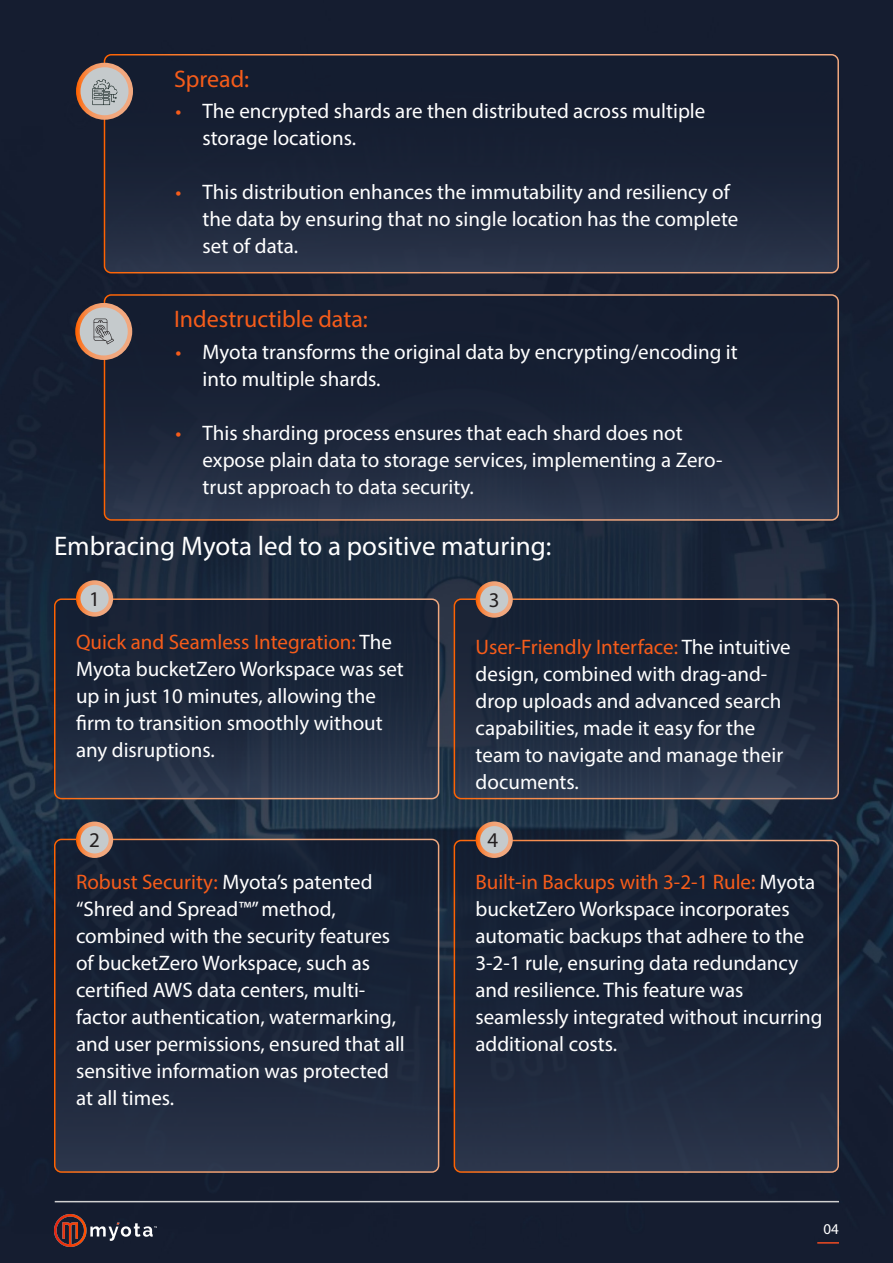
<style>
.page{position:relative;width:893px;height:1263px;background:#fff}
.page>*{position:absolute;margin:0;border:0;box-sizing:border-box;transform-origin:0 0}
.Paragraph_Style_1{font:27px "Myriad Pro";color:#fff}
.DM_SANS_12{font:24px "Myriad Pro";color:#f65c1a}
.DM_SANS_12-2{font:21px/27px "Myriad Pro";color:#fff}
.Paragraph_Style_1-2{font:21px "Myriad Pro";color:#231f20}
.t1{font:15px "Myriad Pro";color:#fff}
.s1{color:#f65c1a}
</style>
<div class="page">
<img style="left:0;top:0;width:893px;height:1263px">
<div style="left:104px;top:55px;width:734px;height:218px;background:linear-gradient(to bottom,#10182a,#273146);border-radius:7px"></div>
<div style="left:104px;top:54px;width:735px;height:219px;border:2px solid #fff;border-radius:7px"></div>
<div style="left:55px;top:599px;width:384px;height:200px;background:linear-gradient(to bottom,#121d2f,#29364b);border-radius:7px"></div>
<div style="left:54px;top:598px;width:385px;height:201px;border:2px solid #fff;border-radius:7px"></div>
<div style="left:454px;top:599px;width:384px;height:200px;background:linear-gradient(to bottom,#121c2e,#2b374c);border-radius:7px"></div>
<div style="left:454px;top:598px;width:385px;height:201px;border:2px solid #fff;border-radius:7px"></div>
<div style="left:55px;top:839px;width:384px;height:333px;background:linear-gradient(to bottom,#101b2e,#273146);border-radius:7px"></div>
<div style="left:54px;top:839px;width:385px;height:334px;border:2px solid #fff;border-radius:7px"></div>
<div style="left:454px;top:840px;width:384px;height:332px;background:linear-gradient(to bottom,#111c2f,#273045);border-radius:7px"></div>
<div style="left:454px;top:840px;width:385px;height:333px;border:2px solid #fff;border-radius:7px"></div>
<svg style="left:78px;top:65px;width:53px;height:52px"></svg>
<div style="left:76px;top:63px;width:57px;height:57px;border:4px solid #fff;border-radius:50%"></div>
<img style="left:55px;top:1214px;width:102px;height:32px">
<hr style="left:55px;top:1201px;width:784px;height:1px;background:#d1d1d1">
<svg style="left:817px;top:1242px;width:22px;height:1px"></svg>
<svg style="left:92px;top:79px;width:25px;height:26px"></svg>
<div style="left:104px;top:295px;width:734px;height:225px;background:linear-gradient(to bottom,#10182b,#283348);border-radius:7px"></div>
<div style="left:104px;top:294px;width:735px;height:227px;border:2px solid #fff;border-radius:7px"></div>
<svg style="left:78px;top:582px;width:33px;height:32px"></svg>
<div style="left:76px;top:580px;width:37px;height:37px;border:4px solid #fff;border-radius:50%"></div>
<svg style="left:478px;top:583px;width:33px;height:32px"></svg>
<div style="left:476px;top:581px;width:37px;height:37px;border:4px solid #fff;border-radius:50%"></div>
<svg style="left:78px;top:824px;width:33px;height:32px"></svg>
<div style="left:76px;top:821px;width:37px;height:37px;border:4px solid #fff;border-radius:50%"></div>
<svg style="left:478px;top:824px;width:33px;height:32px"></svg>
<div style="left:476px;top:821px;width:37px;height:37px;border:4px solid #fff;border-radius:50%"></div>
<svg style="left:77px;top:305px;width:53px;height:53px;background:#cac1ba"></svg>
<div style="left:75px;top:303px;width:57px;height:57px;border:4px solid #fff;border-radius:50%"></div>
<svg style="left:94px;top:319px;width:20px;height:25px"></svg>
<p class="DM_SANS_12" style="left:174px;top:64px;width:77px">Spread:</p>
<p class="DM_SANS_12-2" style="left:202px;top:98px;width:504px;text-indent:-27px"><span class="s1">•</span> The encrypted shards are then distributed across multiple storage locations.</p>
<p class="DM_SANS_12-2" style="left:202px;top:179px;width:537px;text-indent:-27px"><span class="s1">•</span> This distribution enhances the immutability and resiliency of the data by ensuring that no single location has the complete set of data.</p>
<p class="DM_SANS_12" style="left:174px;top:304px;width:195px">Indestructible data:</p>
<p class="DM_SANS_12-2" style="left:202px;top:338px;width:537px;text-indent:-27px"><span class="s1">•</span> Myota transforms the original data by encrypting/encoding it into multiple shards.</p>
<p class="DM_SANS_12-2" style="left:202px;top:419px;width:521px;text-indent:-27px"><span class="s1">•</span> This sharding process ensures that each shard does not expose plain data to storage services, implementing a Zero&shy;trust approach to data security.</p>
<p class="Paragraph_Style_1" style="left:54px;top:529px;width:499px">Embracing Myota led to a positive maturing:</p>
<p class="Paragraph_Style_1-2" style="left:89px;top:586px;width:12px">1</p>
<p class="Paragraph_Style_1-2" style="left:489px;top:587px;width:12px">3</p>
<p class="DM_SANS_12-2" style="left:76px;top:628px;width:329px"><span class="s1">Quick and Seamless Integration:</span> The<br>Myota bucketZero Workspace was set up in just 10 minutes, allowing the firm to transition smoothly without any disruptions.</p>
<p class="DM_SANS_12-2" style="left:476px;top:633px;width:317px"><span class="s1">User-Friendly Interface:</span> The intuitive design, combined with drag-and&shy;drop uploads and advanced search capabilities, made it easy for the team to navigate and manage their documents.</p>
<p class="Paragraph_Style_1-2" style="left:89px;top:827px;width:12px">2</p>
<p class="Paragraph_Style_1-2" style="left:487px;top:827px;width:12px">4</p>
<p class="DM_SANS_12-2" style="left:76px;top:868px;width:330px"><span class="s1">Robust Security:</span> Myota’s patented “Shred and Spread™” method, combined with the security features of bucketZero Workspace, such as certified AWS data centers, multi&shy;factor authentication, watermarking, and user permissions, ensured that all sensitive information was protected at all times.</p>
<p class="DM_SANS_12-2" style="left:475px;top:868px;width:348px"><span class="s1">Built-in Backups with 3-2-1 Rule:</span> Myota bucketZero Workspace incorporates automatic backups that adhere to the 3-2-1 rule, ensuring data redundancy and resilience. This feature was seamlessly integrated without incurring additional costs.</p>
<p class="t1" style="left:824px;top:1219px;width:17px">04</p>
</div>
